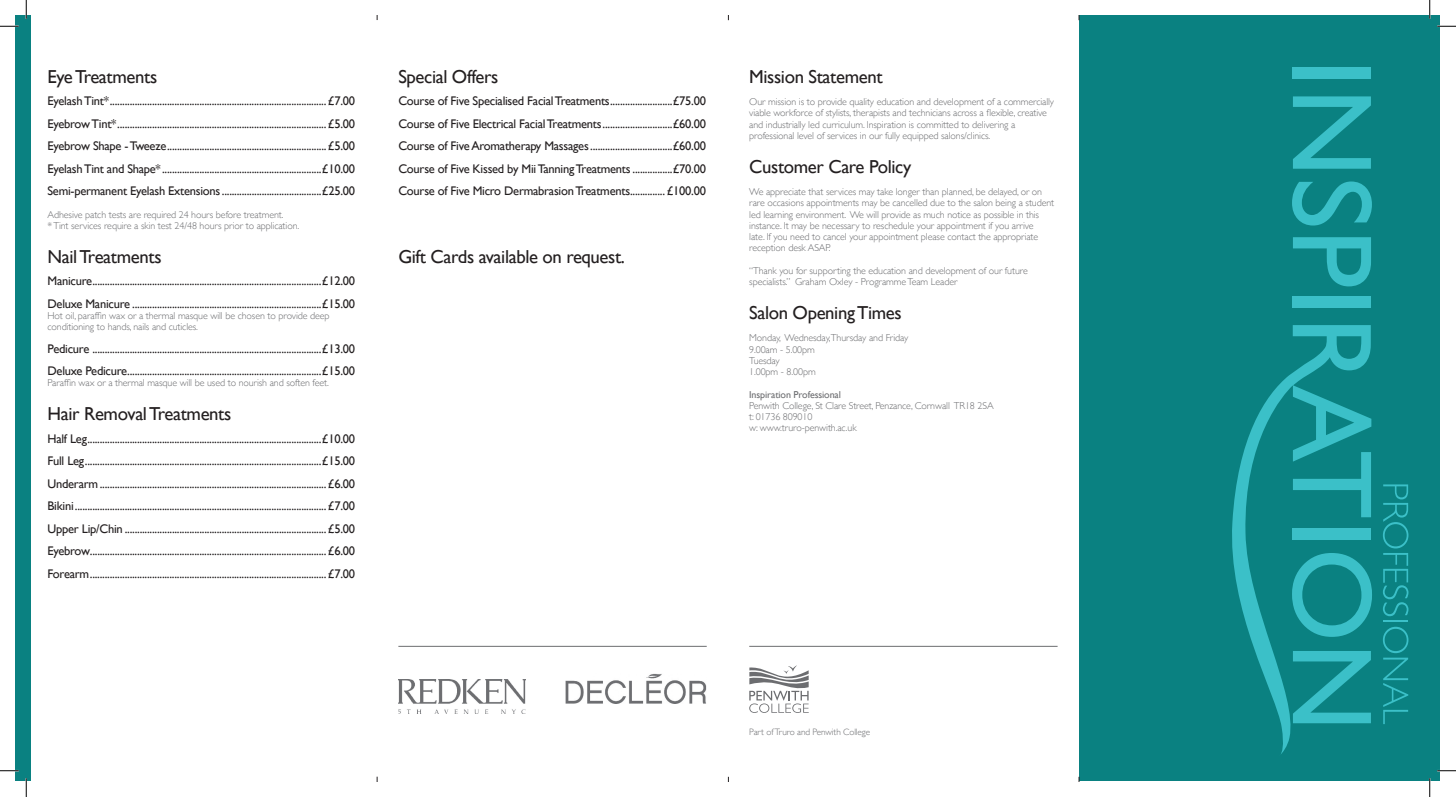
<style>
.page{position:relative;width:1456px;height:797px;background:#fff}
.page>*{position:absolute;margin:0;border:0;box-sizing:border-box;transform-origin:0 0}
.Inspiration_heading{font:18.75px "Gill Sans";letter-spacing:-.02em;color:#231f20}
.Inspiration_treatmen{font:12.5px "Gill Sans";letter-spacing:-.02em;color:#231f20}
.Inspiration_body{font:300 10px/11.2px "Gill Sans";letter-spacing:-.01em;color:#6c6d70}
.Inspiration_body-2{font:10px "Gill Sans";letter-spacing:-.01em;color:#6c6d70}
.Inspiration_body-3{font:300 9.25px "Gill Sans";letter-spacing:-.01em;color:#6c6d70}
</style>
<div class="page">
<div style="left:1079px;top:16px;width:361px;height:765px;background:#0a8181"></div>
<svg style="left:1383px;top:484px;width:25px;height:132px"></svg>
<hr style="left:1383px;top:620px;width:25px;height:2px;background:#3bc0c8">
<svg style="left:1383px;top:626px;width:25px;height:98px"></svg>
<div style="left:1293px;top:68px;width:78px;height:11px;background:#3bc0c8"></div>
<svg style="left:1293px;top:96px;width:78px;height:73px"></svg>
<svg style="left:1292px;top:181px;width:80px;height:44px"></svg>
<svg style="left:1293px;top:237px;width:78px;height:49px"></svg>
<div style="left:1293px;top:296px;width:78px;height:11px;background:#3bc0c8"></div>
<svg style="left:1232px;top:325px;width:139px;height:429px"></svg>
<img style="left:398px;top:679px;width:127px;height:34px">
<div style="left:16px;top:16px;width:15px;height:765px;background:#0a8181"></div>
<hr style="left:749px;top:646px;width:308px;height:1px;background:#6c6d70">
<hr style="left:398px;top:646px;width:309px;height:1px;background:#6c6d70">
<svg style="left:749px;top:665px;width:60px;height:48px"></svg>
<img style="left:566px;top:673px;width:141px;height:30px">
<svg style="left:0;top:25px;width:19px;height:2px"></svg>
<svg style="left:1437px;top:25px;width:19px;height:2px"></svg>
<svg style="left:0;top:770px;width:19px;height:1px"></svg>
<svg style="left:1437px;top:770px;width:19px;height:1px"></svg>
<svg style="left:25px;top:0;width:2px;height:19px"></svg>
<svg style="left:25px;top:778px;width:2px;height:19px"></svg>
<svg style="left:1429px;top:0;width:1px;height:19px"></svg>
<svg style="left:1429px;top:778px;width:1px;height:19px"></svg>
<p class="Inspiration_heading" style="left:48px;top:65px;width:111px">Eye Treatments</p>
<p class="Inspiration_treatmen" style="left:48px;top:93px;width:309px">Eyelash Tint*.......................................................................................£7.00</p>
<p class="Inspiration_treatmen" style="left:48px;top:116px;width:309px">Eyebrow Tint*....................................................................................£5.00</p>
<p class="Inspiration_treatmen" style="left:48px;top:138px;width:309px">Eyebrow Shape - Tweeze................................................................£5.00</p>
<p class="Inspiration_treatmen" style="left:48px;top:161px;width:309px">Eyelash Tint and Shape*................................................................£10.00</p>
<p class="Inspiration_treatmen" style="left:48px;top:183px;width:309px">Semi-permanent Eyelash Extensions........................................£25.00</p>
<p class="Inspiration_body" style="left:48px;top:208px;width:237px">Adhesive patch tests are required 24 hours before treatment.</p>
<p class="Inspiration_body" style="left:48px;top:219px;width:253px">* Tint services require a skin test 24/48 hours prior to application.</p>
<p class="Inspiration_heading" style="left:48px;top:245px;width:116px">Nail Treatments</p>
<p class="Inspiration_treatmen" style="left:48px;top:273px;width:309px">Manicure............................................................................................£12.00</p>
<p class="Inspiration_treatmen" style="left:48px;top:296px;width:309px">Deluxe Manicure ............................................................................£15.00</p>
<p class="Inspiration_body" style="left:48px;top:309px;width:284px">Hot oil, paraffin wax or a thermal masque will be chosen to provide deep conditioning to hands, nails and cuticles.</p>
<p class="Inspiration_treatmen" style="left:48px;top:341px;width:309px">Pedicure ............................................................................................£13.00</p>
<p class="Inspiration_treatmen" style="left:48px;top:363px;width:309px">Deluxe Pedicure..............................................................................£15.00</p>
<p class="Inspiration_body" style="left:48px;top:377px;width:283px">Paraffin wax or a thermal masque will be used to nourish and soften feet.</p>
<p class="Inspiration_heading" style="left:48px;top:403px;width:185px">Hair Removal Treatments</p>
<p class="Inspiration_treatmen" style="left:48px;top:431px;width:309px">Half Leg..............................................................................................£10.00</p>
<p class="Inspiration_treatmen" style="left:48px;top:453px;width:309px">Full Leg...............................................................................................£15.00</p>
<p class="Inspiration_treatmen" style="left:48px;top:476px;width:309px">Underarm ...........................................................................................£6.00</p>
<p class="Inspiration_treatmen" style="left:48px;top:498px;width:309px">Bikini.....................................................................................................£7.00</p>
<p class="Inspiration_treatmen" style="left:48px;top:521px;width:309px">Upper Lip/Chin .................................................................................£5.00</p>
<p class="Inspiration_treatmen" style="left:48px;top:543px;width:309px">Eyebrow...............................................................................................£6.00</p>
<p class="Inspiration_treatmen" style="left:48px;top:566px;width:309px">Forearm...............................................................................................£7.00</p>
<p class="Inspiration_heading" style="left:398px;top:65px;width:101px">Special Offers</p>
<p class="Inspiration_treatmen" style="left:398px;top:93px;width:309px">Course of Five Specialised Facial Treatments.........................£75.00</p>
<p class="Inspiration_treatmen" style="left:398px;top:116px;width:309px">Course of Five Electrical Facial Treatments............................£60.00</p>
<p class="Inspiration_treatmen" style="left:398px;top:138px;width:309px">Course of Five Aromatherapy Massages.................................£60.00</p>
<p class="Inspiration_treatmen" style="left:398px;top:161px;width:309px">Course of Five Kissed by Mii Tanning Treatments ................£70.00</p>
<p class="Inspiration_treatmen" style="left:398px;top:183px;width:309px">Course of Five Micro Dermabrasion Treatments.............. £100.00</p>
<p class="Inspiration_heading" style="left:398px;top:245px;width:228px">Gift Cards available on request.</p>
<p class="Inspiration_heading" style="left:749px;top:65px;width:135px">Mission Statement</p>
<p class="Inspiration_body" style="left:749px;top:96px;width:306px">Our mission is to provide quality education and development of a commercially viable workforce of stylists, therapists and technicians across a flexible, creative and industrially led curriculum. Inspiration is committed to delivering a professional level of services in our fully equipped salons/clinics.</p>
<p class="Inspiration_heading" style="left:749px;top:155px;width:164px">Customer Care Policy</p>
<p class="Inspiration_body" style="left:749px;top:186px;width:306px">We appreciate that services may take longer than planned, be delayed, or on rare occasions appointments may be cancelled due to the salon being a student led learning environment. We will provide as much notice as possible in this instance. It may be necessary to reschedule your appointment if you arrive<br>late. If you need to cancel your appointment please contact the appropriate reception desk ASAP.</p>
<p class="Inspiration_body" style="left:749px;top:264px;width:280px">“Thank you for supporting the education and development of our future specialists.” Graham Oxley - Programme Team Leader</p>
<p class="Inspiration_heading" style="left:749px;top:301px;width:154px">Salon Opening Times</p>
<p class="Inspiration_body" style="left:749px;top:332px;width:161px">Monday, Wednesday,Thursday and Friday</p>
<p class="Inspiration_body" style="left:749px;top:343px;width:67px">9.00am - 5.00pm</p>
<p class="Inspiration_body" style="left:749px;top:354px;width:32px">Tuesday</p>
<p class="Inspiration_body" style="left:749px;top:366px;width:68px">1.00pm - 8.00pm</p>
<p class="Inspiration_body-2" style="left:749px;top:388px;width:93px">Inspiration Professional</p>
<p class="Inspiration_body" style="left:749px;top:399px;width:246px">Penwith College, St Clare Street, Penzance, Cornwall TR18 2SA</p>
<p class="Inspiration_body" style="left:749px;top:411px;width:65px">t: 01736 809010</p>
<p class="Inspiration_body" style="left:749px;top:422px;width:109px">w: www.truro-penwith.ac.uk</p>
<p class="Inspiration_body-3" style="left:749px;top:725px;width:122px">Part of Truro and Penwith College</p>
</div>
